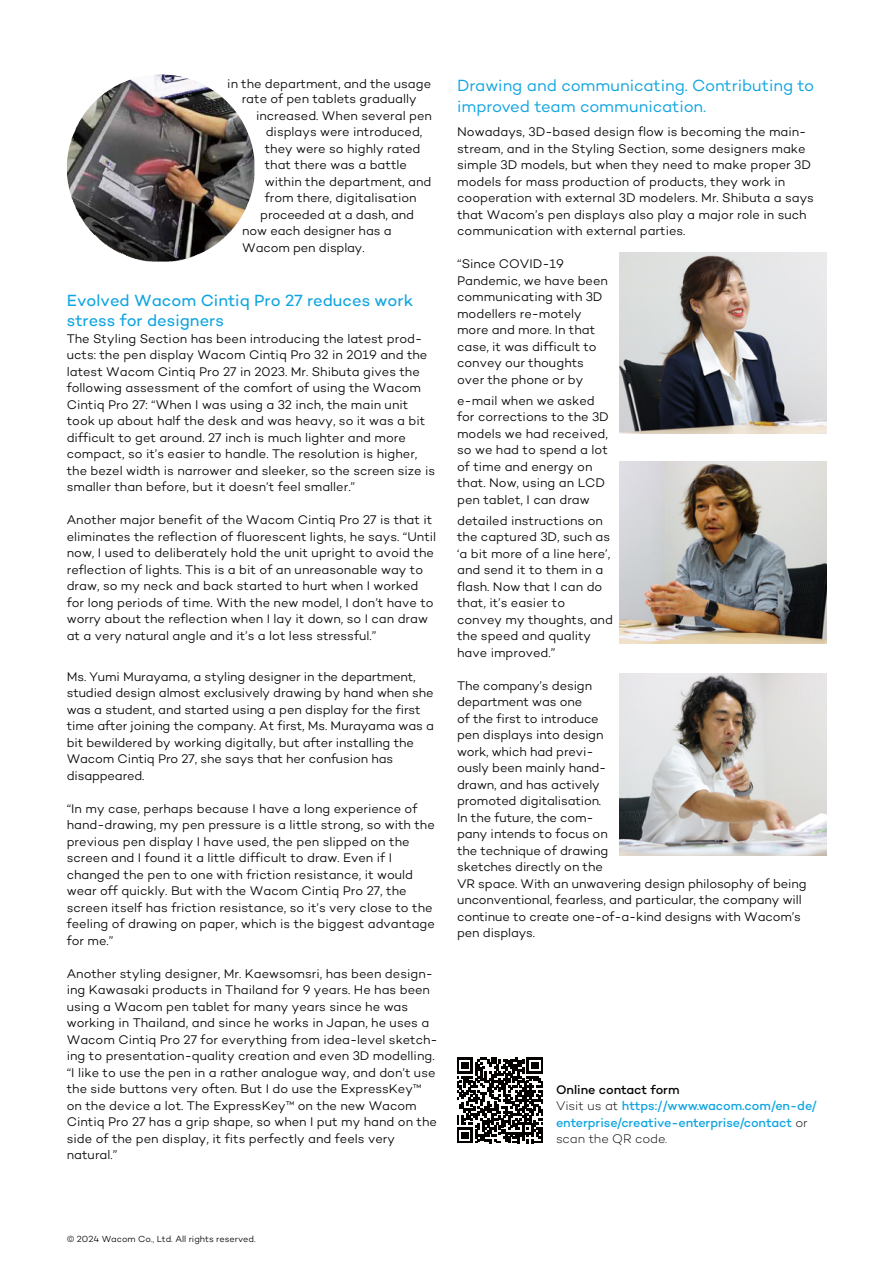
<style>
.page{position:relative;width:893px;height:1263px;background:#fff}
.page>*{position:absolute;margin:0;border:0;box-sizing:border-box;transform-origin:0 0}
.t1{font:16.5px/19.8px "Campton";color:#10a5e0}
.t2{font:300 12.75px/16.5px "Campton";color:#040000}
.t3{font:500 12.75px/16.5px "Campton";letter-spacing:-.005em;color:#10a5e0}
.t4{font:300 9px "Campton";color:#040000}
.s1{color:#040000}
.s2{font-weight:300;color:#040000}
</style>
<div class="page">
<img style="left:67px;top:74px;width:187px;height:188px">
<img style="left:620px;top:252px;width:206px;height:182px">
<img style="left:620px;top:462px;width:206px;height:181px">
<img style="left:620px;top:674px;width:206px;height:181px">
<svg style="left:457px;top:1057px;width:86px;height:86px"></svg>
<p class="t2" style="left:227px;top:75px;width:205px;line-height:15.3px;text-align:center">in the department, and the usage rate of pen tablets gradually</p>
<p class="t2" style="left:256px;top:107px;width:177px">increased. When several pen</p>
<p class="t2" style="left:266px;top:123px;width:158px">displays were introduced,</p>
<p class="t2" style="left:265px;top:140px;width:157px">they were so highly rated</p>
<p class="t2" style="left:265px;top:157px;width:144px">that there was a battle</p>
<p class="t2" style="left:265px;top:173px;width:168px">within the department, and</p>
<p class="t2" style="left:265px;top:190px;width:153px">from there, digitalisation</p>
<p class="t2" style="left:260px;top:206px;width:155px">proceeded at a dash, and</p>
<p class="t2" style="left:242px;top:223px;width:151px">now each designer has a</p>
<p class="t2" style="left:242px;top:239px;width:124px">Wacom pen display.</p>
<p class="t1" style="left:67px;top:290px;width:348px">Evolved Wacom Cintiq Pro 27 reduces work stress for designers</p>
<p class="t2" style="left:67px;top:330px;width:370px">The Styling Section has been introducing the latest prod&shy;ucts: the pen display Wacom Cintiq Pro 32 in 2019 and the latest Wacom Cintiq Pro 27 in 2023. Mr. Shibuta gives the following assessment of the comfort of using the Wacom Cintiq Pro 27: “When I was using a 32 inch, the main unit took up about half the desk and was heavy, so it was a bit difficult to get around. 27 inch is much lighter and more compact, so it’s easier to handle. The resolution is higher, the bezel width is narrower and sleeker, so the screen size is smaller than before, but it doesn’t feel smaller.”</p>
<p class="t2" style="left:67px;top:512px;width:371px">Another major benefit of the Wacom Cintiq Pro 27 is that it eliminates the reflection of fluorescent lights, he says. “Until now, I used to deliberately hold the unit upright to avoid the reflection of lights. This is a bit of an unreasonable way to draw, so my neck and back started to hurt when I worked for long periods of time. With the new model, I don’t have to worry about the reflection when I lay it down, so I can draw at a very natural angle and it’s a lot less stressful.”</p>
<p class="t2" style="left:67px;top:668px;width:369px">Ms. Yumi Murayama, a styling designer in the department, studied design almost exclusively drawing by hand when she was a student, and started using a pen display for the first time after joining the company. At first, Ms. Murayama was a bit bewildered by working digitally, but after installing the Wacom Cintiq Pro 27, she says that her confusion has disappeared.</p>
<p class="t2" style="left:67px;top:800px;width:370px">“In my case, perhaps because I have a long experience of hand-drawing, my pen pressure is a little strong, so with the previous pen display I have used, the pen slipped on the screen and I found it a little difficult to draw. Even if I changed the pen to one with friction resistance, it would wear off quickly. But with the Wacom Cintiq Pro 27, the screen itself has friction resistance, so it’s very close to the feeling of drawing on paper, which is the biggest advantage for me.”</p>
<p class="t2" style="left:67px;top:965px;width:373px">Another styling designer, Mr. Kaewsomsri, has been design&shy;ing Kawasaki products in Thailand for 9 years. He has been using a Wacom pen tablet for many years since he was working in Thailand, and since he works in Japan, he uses a Wacom Cintiq Pro 27 for everything from idea-level sketch&shy;ing to presentation-quality creation and even 3D modelling. “I like to use the pen in a rather analogue way, and don’t use the side buttons very often. But I do use the ExpressKey™ on the device a lot. The ExpressKey™ on the new Wacom Cintiq Pro 27 has a grip shape, so when I put my hand on the side of the pen display, it fits perfectly and feels very natural.”</p>
<p class="t1" style="left:457px;top:74px;width:359px;line-height:21px">Drawing and communicating. Contributing to improved team communication.</p>
<p class="t2" style="left:457px;top:123px;width:358px">Nowadays, 3D-based design flow is becoming the main&shy;stream, and in the Styling Section, some designers make simple 3D models, but when they need to make proper 3D models for mass production of products, they work in cooperation with external 3D modelers. Mr. Shibuta a says that Wacom’s pen displays also play a major role in such communication with external parties.</p>
<p class="t2" style="left:457px;top:256px;width:152px">“Since COVID-19<br>Pandemic, we have been communicating with 3D modellers re-motely more and more. In that case, it was difficult to convey our thoughts over the phone or by</p>
<p class="t2" style="left:457px;top:392px;width:153px">e-mail when we asked for corrections to the 3D models we had received, so we had to spend a lot of time and energy on that. Now, using an LCD pen tablet, I can draw</p>
<p class="t2" style="left:457px;top:512px;width:157px">detailed instructions on the captured 3D, such as ‘a bit more of a line here’, and send it to them in a flash. Now that I can do that, it’s easier to convey my thoughts, and the speed and quality have improved.”</p>
<p class="t2" style="left:457px;top:677px;width:351px">The company’s design<br>department was one<br>of the first to introduce<br>pen displays into design<br>work, which had previ-<br>ously been mainly hand-<br>drawn, and has actively<br>promoted digitalisation.<br>In the future, the com-<br>pany intends to focus on<br>the technique of drawing<br>sketches directly on the<br>VR space. With an unwavering design philosophy of being unconventional, fearless, and particular, the company will continue to create one-of-a-kind designs with Wacom’s pen displays.</p>
<p class="t3" style="left:556px;top:1081px;width:262px"><span class="s1">Online contact form<br></span><span class="s2">Visit us at</span> https://www.wacom.com/en-de/ enterprise/creative-enterprise/contact <span class="s2">or scan the QR code.</span></p>
<p class="t4" style="left:67px;top:1233px;width:190px">© 2024 Wacom Co., Ltd. All rights reserved.</p>
</div>
